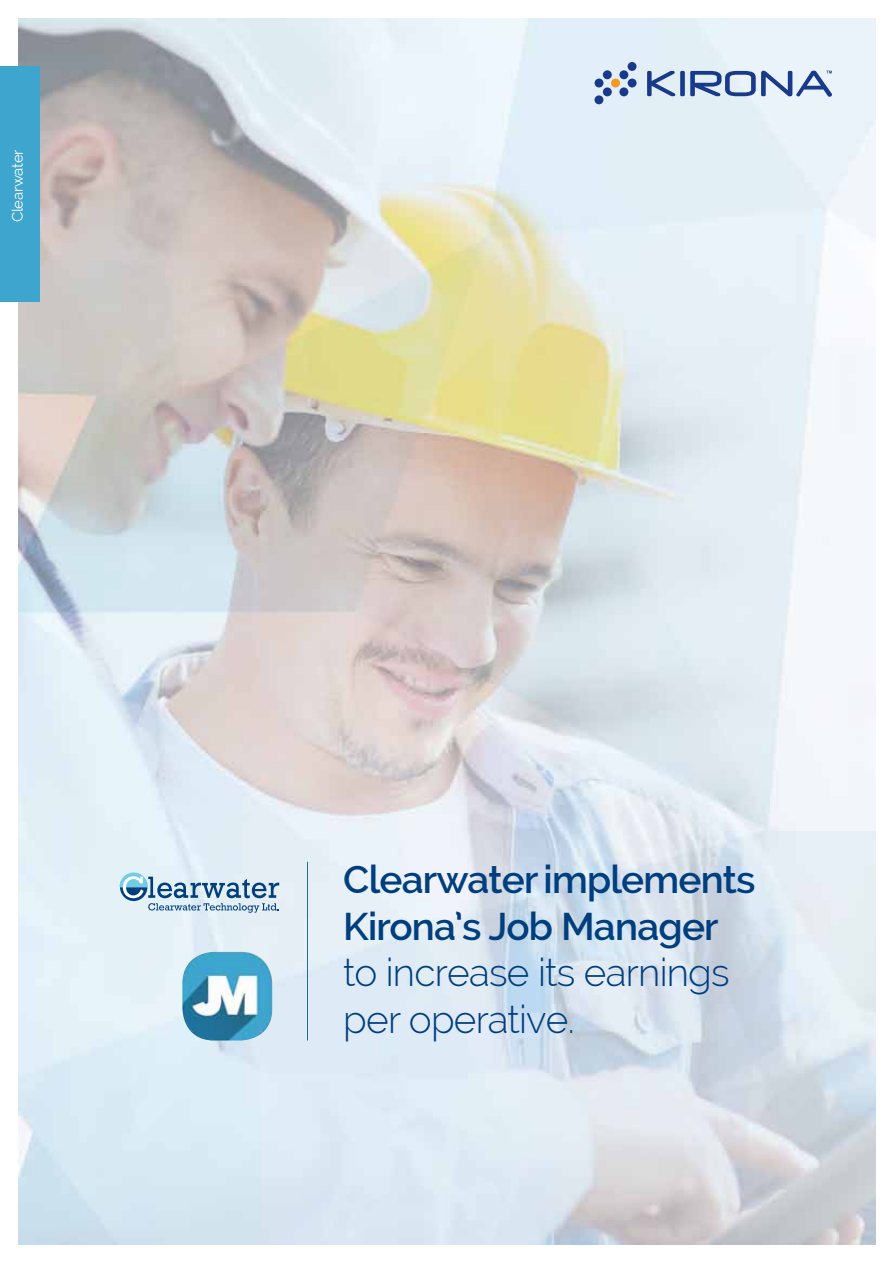
<style>
.page{position:relative;width:893px;height:1263px;background:#fff}
.page>*{position:absolute;margin:0;border:0;box-sizing:border-box;transform-origin:0 0}
.t1{font:600 38.7px/46.5px "Raleway";letter-spacing:-.02em;color:#003e7e}
.t2{font:300 38.7px/46.5px "Raleway";letter-spacing:-.02em;color:#003e7e}
.t3{font:15px "Raleway";letter-spacing:-.02em;color:#fff}
</style>
<div class="page">
<img style="left:18px;top:19px;width:858px;height:1225px">
<div style="left:595px;top:79px;width:8px;height:8px;background:#19398a;border-radius:50%"></div>
<div style="left:603px;top:70px;width:9px;height:9px;background:#19398a;border-radius:50%"></div>
<div style="left:611px;top:79px;width:9px;height:8px;background:#f8971d;border-radius:50%"></div>
<div style="left:628px;top:62px;width:8px;height:9px;background:#19398a;border-radius:50%"></div>
<div style="left:594px;top:95px;width:9px;height:9px;background:#19398a;border-radius:50%"></div>
<div style="left:619px;top:70px;width:9px;height:9px;background:#19398a;border-radius:50%"></div>
<div style="left:603px;top:87px;width:9px;height:9px;background:#19398a;border-radius:50%"></div>
<div style="left:619px;top:87px;width:9px;height:9px;background:#19398a;border-radius:50%"></div>
<div style="left:628px;top:79px;width:9px;height:8px;background:#19398a;border-radius:50%"></div>
<svg style="left:647px;top:71px;width:28px;height:25px"></svg>
<div style="left:680px;top:71px;width:5px;height:25px;background:#19398a;border-radius:2px"></div>
<svg style="left:690px;top:71px;width:142px;height:26px"></svg>
<div style="left:0;top:67px;width:40px;height:235px;background:#3da5ce"></div>
<svg style="left:120px;top:873px;width:159px;height:40px"></svg>
<hr style="left:307px;top:862px;width:1px;height:178px;background:#207095">
<img style="left:182px;top:952px;width:90px;height:88px">
<p class="t3" style="left:9px;top:222px;width:75px;rotate:-90deg">Clearwater</p>
<p class="t1" style="left:343px;top:856px;width:414px">Clearwater implements<br>Kirona’s Job Manager</p>
<p class="t2" style="left:343px;top:949px;width:388px">to increase its earnings per operative.</p>
</div>
